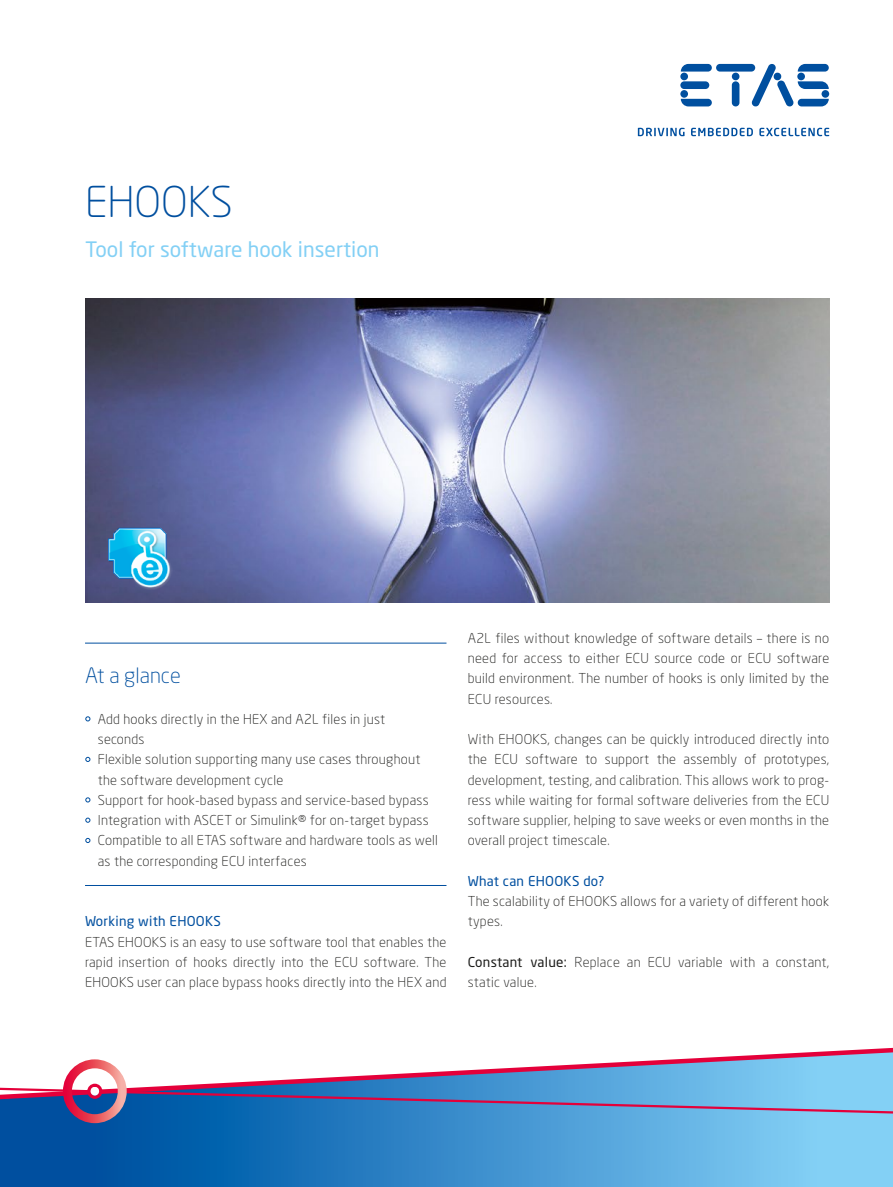
<style>
.page{position:relative;width:893px;height:1187px;background:#fff}
.page>*{position:absolute;margin:0;border:0;box-sizing:border-box;transform-origin:0 0}
.t1{font:300 42px "Neo Sans W1 G";color:#004f9f}
.t2{font:21px "Neo Sans W1 G";color:#83d0f5}
.t3{font:300 21px "Neo Sans W1 G";color:#004f9f}
.t4{font:300 13.5px/20.2px "Neo Sans W1 G";letter-spacing:.02em;color:#1d1d1b;text-align:justify}
.t5{font:13.5px "Neo Sans W1 G";letter-spacing:.02em;color:#004f9f}
.s1{font-weight:400}
</style>
<div class="page">
<svg style="left:0;top:1157px;width:893px;height:29px"></svg>
<div style="left:732px;top:73px;width:7px;height:7px;background:#004f9f;border-radius:50%"></div>
<div style="left:716px;top:64px;width:39px;height:8px;background:#004f9f;border-radius:4px"></div>
<div style="left:732px;top:81px;width:7px;height:25px;background:#004f9f;border-radius:4px"></div>
<svg style="left:751px;top:63px;width:78px;height:44px"></svg>
<div style="left:680px;top:73px;width:8px;height:7px;background:#004f9f;border-radius:50%"></div>
<div style="left:680px;top:90px;width:8px;height:8px;background:#004f9f;border-radius:50%"></div>
<svg style="left:681px;top:64px;width:31px;height:8px"></svg>
<svg style="left:681px;top:99px;width:31px;height:7px"></svg>
<svg style="left:680px;top:81px;width:29px;height:8px"></svg>
<svg style="left:638px;top:128px;width:46px;height:8px"></svg>
<svg style="left:691px;top:128px;width:62px;height:8px"></svg>
<svg style="left:759px;top:128px;width:70px;height:8px"></svg>
<svg style="left:0;top:1047px;width:893px;height:110px"></svg>
<svg style="left:63px;top:1059px;width:64px;height:64px"></svg>
<div style="left:91px;top:1086px;width:8px;height:9px;background:#fff;border-radius:50%"></div>
<img style="left:85px;top:298px;width:744px;height:304px">
<svg style="left:85px;top:716px;width:5px;height:5px"></svg>
<svg style="left:85px;top:757px;width:5px;height:4px"></svg>
<svg style="left:85px;top:797px;width:5px;height:5px"></svg>
<svg style="left:85px;top:817px;width:5px;height:5px"></svg>
<svg style="left:85px;top:838px;width:5px;height:4px"></svg>
<hr style="left:85px;top:642px;width:361px;height:1px;background:#004f9f">
<hr style="left:85px;top:885px;width:361px;height:1px;background:#004f9f">
<img style="left:109px;top:525px;width:63px;height:64px">
<h1 class="t1" style="left:85px;top:176px;width:149px">EHOOKS</h1>
<h2 class="t2" style="left:85px;top:236px;width:296px">Tool for software hook insertion</h2>
<h2 class="t3" style="left:85px;top:662px;width:97px">At a glance</h2>
<p class="t4" style="left:98px;top:708px;width:342px;text-align:left">Add hooks directly in the HEX and A2L files in just<br>seconds<br>Flexible solution supporting many use cases throughout the software development cycle<br>Support for hook-based bypass and service-based bypass Integration with ASCET or Simulink® for on-target bypass Compatible to all ETAS software and hardware tools as well as the corresponding ECU interfaces</p>
<p class="t5" style="left:85px;top:913px;width:138px">Working with EHOOKS</p>
<p class="t4" style="left:85px;top:931px;width:363px">ETAS EHOOKS is an easy to use software tool that enables the rapid insertion of hooks directly into the ECU software. The EHOOKS user can place bypass hooks directly into the HEX and</p>
<p class="t4" style="left:468px;top:627px;width:363px">A2L files without knowledge of software details – there is no need for access to either ECU source code or ECU software build environment. The number of hooks is only limited by the ECU resources.</p>
<p class="t4" style="left:468px;top:728px;width:363px">With EHOOKS, changes can be quickly introduced directly into the ECU software to support the assembly of prototypes, development, testing, and calibration. This allows work to prog&shy;ress while waiting for formal software deliveries from the ECU software supplier, helping to save weeks or even months in the overall project timescale.</p>
<p class="t5" style="left:468px;top:872px;width:138px">What can EHOOKS do?</p>
<p class="t4" style="left:468px;top:890px;width:363px">The scalability of EHOOKS allows for a variety of different hook types.</p>
<p class="t4" style="left:468px;top:951px;width:363px"><span class="s1">Constant value:</span> Replace an ECU variable with a constant, static value.</p>
</div>
